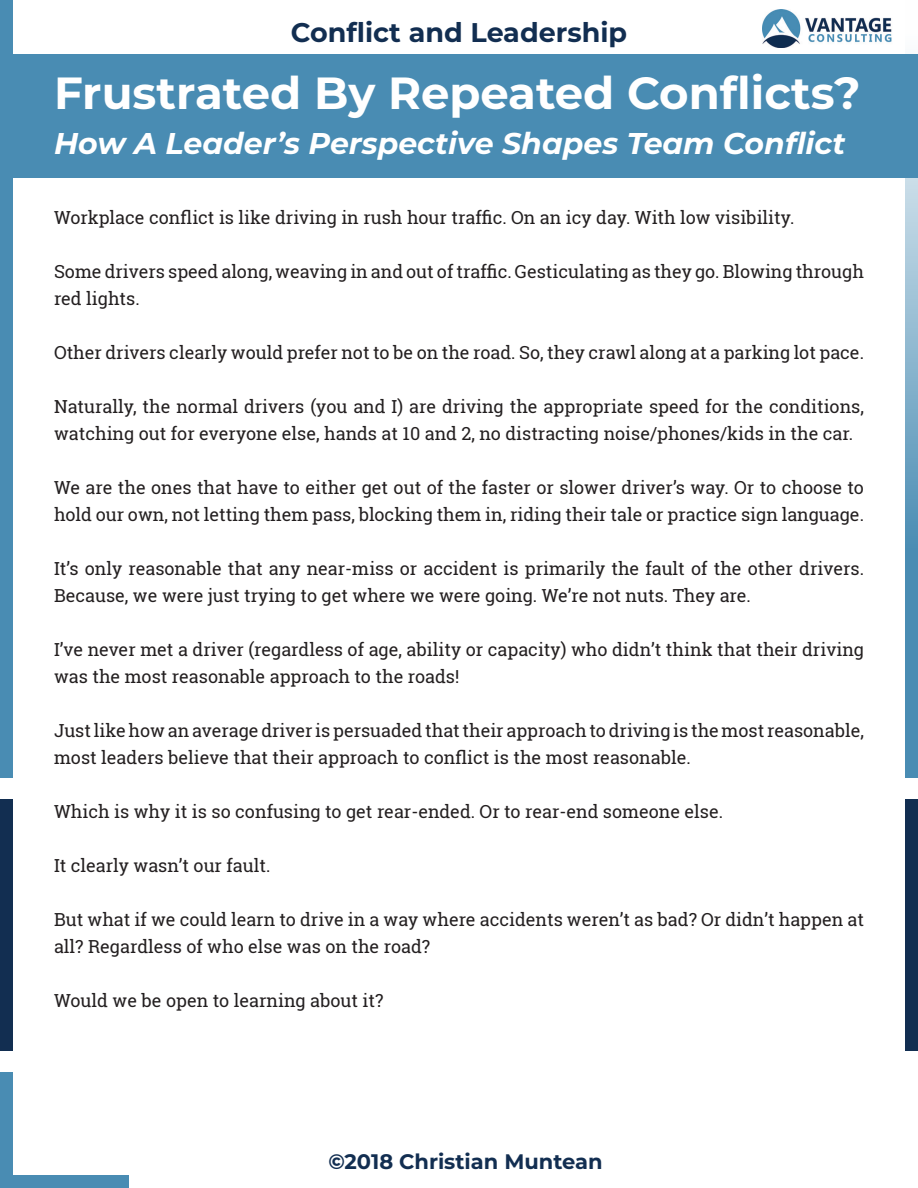
<style>
.page{position:relative;width:918px;height:1188px;background:#fff}
.page>*{position:absolute;margin:0;border:0;box-sizing:border-box;transform-origin:0 0}
.t1{font:700 45px "Montserrat";color:#fff}
.t2{font:italic 700 30px "Montserrat";color:#fff}
.t3{font:700 27px "Montserrat";color:#122e51}
.t4{font:700 21px "Montserrat";color:#122e51}
.t5{font:18px/27px "Roboto Slab";color:#231f20}
</style>
<div class="page">
<div style="left:0;top:799px;width:13px;height:252px;background:#122e51"></div>
<div style="left:0;top:1072px;width:13px;height:116px;background:#498cb3"></div>
<div style="left:13px;top:1175px;width:116px;height:13px;background:#498cb3"></div>
<div style="left:905px;top:799px;width:13px;height:252px;background:#122e51"></div>
<div style="left:0;top:0;width:13px;height:778px;background:#498cb3"></div>
<svg style="left:905px;top:177px;width:13px;height:601px;background:#71a5c3"></svg>
<img style="left:762px;top:10px;width:130px;height:38px">
<div style="left:13px;top:54px;width:905px;height:123px;background:#498cb3"></div>
<h3 class="t3" style="left:291px;top:13px;width:338px">Conflict and Leadership</h3>
<p class="t1" style="left:54px;top:61px;width:808px">Frustrated By Repeated Conflicts?</p>
<p class="t2" style="left:54px;top:122px;width:793px">How A Leader’s Perspective Shapes Team Conflict</p>
<p class="t5" style="left:54px;top:204px;width:742px">Workplace conflict is like driving in rush hour traffic. On an icy day. With low visibility.</p>
<p class="t5" style="left:54px;top:258px;width:811px">Some drivers speed along, weaving in and out of traffic. Gesticulating as they go. Blowing through red lights.</p>
<p class="t5" style="left:54px;top:339px;width:812px">Other drivers clearly would prefer not to be on the road. So, they crawl along at a parking lot pace.</p>
<p class="t5" style="left:54px;top:393px;width:812px">Naturally, the normal drivers (you and I) are driving the appropriate speed for the conditions, watching out for everyone else, hands at 10 and 2, no distracting noise/phones/kids in the car.</p>
<p class="t5" style="left:54px;top:474px;width:812px">We are the ones that have to either get out of the faster or slower driver’s way. Or to choose to hold our own, not letting them pass, blocking them in, riding their tale or practice sign language.</p>
<p class="t5" style="left:54px;top:555px;width:812px">It’s only reasonable that any near-miss or accident is primarily the fault of the other drivers.<br>Because, we were just trying to get where we were going. We’re not nuts. They are.</p>
<p class="t5" style="left:54px;top:636px;width:812px">I’ve never met a driver (regardless of age, ability or capacity) who didn’t think that their driving was the most reasonable approach to the roads!</p>
<p class="t5" style="left:54px;top:717px;width:812px">Just like how an average driver is persuaded that their approach to driving is the most reasonable, most leaders believe that their approach to conflict is the most reasonable.</p>
<p class="t5" style="left:54px;top:798px;width:671px">Which is why it is so confusing to get rear-ended. Or to rear-end someone else.</p>
<p class="t5" style="left:54px;top:852px;width:218px">It clearly wasn’t our fault.</p>
<p class="t5" style="left:54px;top:906px;width:811px">But what if we could learn to drive in a way where accidents weren’t as bad? Or didn’t happen at all? Regardless of who else was on the road?</p>
<p class="t5" style="left:54px;top:987px;width:331px">Would we be open to learning about it?</p>
<p class="t4" style="left:328px;top:1147px;width:276px">©2018 Christian Muntean</p>
</div>
